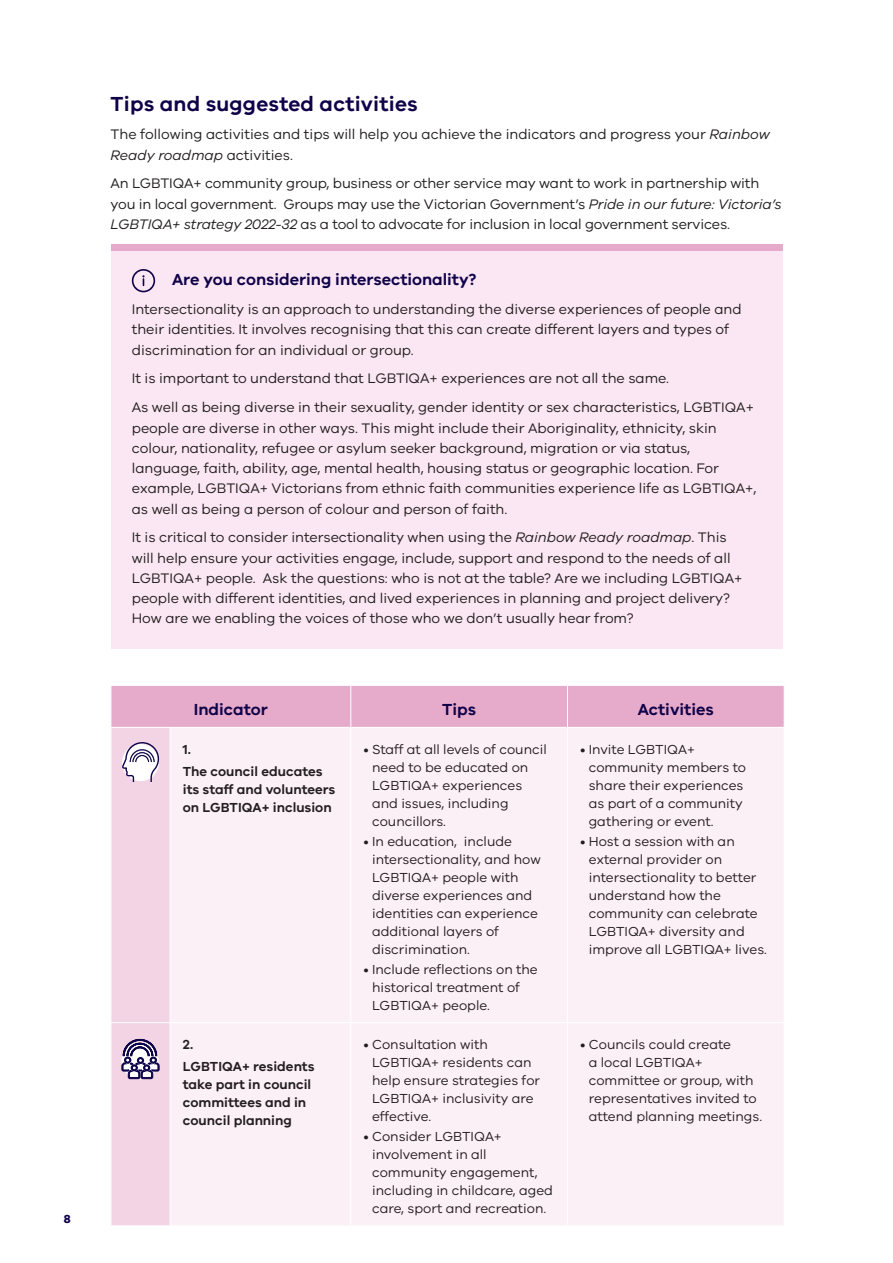
<style>
.page{position:relative;width:893px;height:1263px;background:#fff}
.page>*{position:absolute;margin:0;border:0;box-sizing:border-box;transform-origin:0 0}
.Heading_2_Text{font:600 21px "VIC";letter-spacing:.01em;color:#100249}
.Heading_3_Text{font:600 16.5px "VIC";color:#100249}
.Body_Copy{font:14.25px/20.2px "VIC";color:#231f20}
.t1{font:13.5px/18px "VIC";color:#231f20}
.Table_Body{font:600 13.5px/18px "VIC";color:#231f20}
.t2{font:700 12px "VIC";color:#100249}
.s1{font-style:italic}
</style>
<div class="page">
<svg style="left:111px;top:685px;width:673px;height:541px"></svg>
<div style="left:111px;top:248px;width:671px;height:401px;background:#fbe7f3"></div>
<svg style="left:132px;top:269px;width:23px;height:23px"></svg>
<div style="left:111px;top:244px;width:671px;height:7px;background:#e6aaca"></div>
<p class="t2" style="left:64px;top:1211px;width:8px">8</p>
<h2 class="Heading_2_Text" style="left:111px;top:91px;width:309px">Tips and suggested activities</h2>
<p class="Body_Copy" style="left:111px;top:124px;width:661px">The following activities and tips will help you achieve the indicators and progress your <span class="s1">Rainbow<br>Ready roadmap</span> activities.</p>
<p class="Body_Copy" style="left:111px;top:173px;width:673px">An LGBTIQA+ community group, business or other service may want to work in partnership with you in local government. Groups may use the Victorian Government’s <span class="s1">Pride in our future: Victoria’s<br>LGBTIQA+ strategy 2022-32</span> as a tool to advocate for inclusion in local government services.</p>
<h3 class="Heading_3_Text" style="left:172px;top:270px;width:306px">Are you considering intersectionality?</h3>
<p class="Body_Copy" style="left:132px;top:299px;width:611px">Intersectionality is an approach to understanding the diverse experiences of people and their identities. It involves recognising that this can create different layers and types of discrimination for an individual or group.</p>
<p class="Body_Copy" style="left:132px;top:368px;width:539px">It is important to understand that LGBTIQA+ experiences are not all the same.</p>
<p class="Body_Copy" style="left:132px;top:397px;width:626px">As well as being diverse in their sexuality, gender identity or sex characteristics, LGBTIQA+ people are diverse in other ways. This might include their Aboriginality, ethnicity, skin colour, nationality, refugee or asylum seeker background, migration or via status, language, faith, ability, age, mental health, housing status or geographic location. For example, LGBTIQA+ Victorians from ethnic faith communities experience life as LGBTIQA+, as well as being a person of colour and person of faith.</p>
<p class="Body_Copy" style="left:132px;top:527px;width:612px">It is critical to consider intersectionality when using the <span class="s1">Rainbow Ready roadmap</span>. This will help ensure your activities engage, include, support and respond to the needs of all LGBTIQA+ people. Ask the questions: who is not at the table? Are we including LGBTIQA+ people with different identities, and lived experiences in planning and project delivery?<br>How are we enabling the voices of those who we don’t usually hear from?</p>
<h3 class="Heading_3_Text" style="left:194px;top:699px;width:75px">Indicator</h3>
<h3 class="Heading_3_Text" style="left:442px;top:699px;width:35px">Tips</h3>
<h3 class="Heading_3_Text" style="left:638px;top:699px;width:78px">Activities</h3>
<p class="Table_Body" style="left:183px;top:740px;width:10px">1.</p>
<p class="Table_Body" style="left:183px;top:762px;width:154px">The council educates its staff and volunteers on LGBTIQA+ inclusion</p>
<p class="Table_Body" style="left:183px;top:1035px;width:12px">2.</p>
<p class="Table_Body" style="left:183px;top:1057px;width:133px">LGBTIQA+ residents take part in council committees and in council planning</p>
<p class="t1" style="left:372px;top:740px;width:176px;text-indent:-9px">• Staff at all levels of council need to be educated on<br>LGBTIQA+ experiences and issues, including councillors.</p>
<p class="t1" style="left:372px;top:832px;width:170px;text-indent:-9px">• In education, include intersectionality, and how<br>LGBTIQA+ people with diverse experiences and identities can experience additional layers of discrimination.</p>
<p class="t1" style="left:372px;top:960px;width:167px;text-indent:-9px">• Include reflections on the historical treatment of<br>LGBTIQA+ people.</p>
<p class="t1" style="left:372px;top:1035px;width:170px;text-indent:-9px">• Consultation with<br>LGBTIQA+ residents can help ensure strategies for<br>LGBTIQA+ inclusivity are effective.</p>
<p class="t1" style="left:372px;top:1127px;width:182px;text-indent:-9px">• Consider LGBTIQA+ involvement in all community engagement, including in childcare, aged care, sport and recreation.</p>
<p class="t1" style="left:589px;top:740px;width:159px;text-indent:-9px">• Invite LGBTIQA+ community members to share their experiences as part of a community gathering or event.</p>
<p class="t1" style="left:589px;top:832px;width:180px;text-indent:-9px">• Host a session with an external provider on intersectionality to better understand how the community can celebrate<br>LGBTIQA+ diversity and improve all LGBTIQA+ lives.</p>
<p class="t1" style="left:589px;top:1035px;width:175px;text-indent:-9px">• Councils could create<br>a local LGBTIQA+ committee or group, with representatives invited to attend planning meetings.</p>
</div>
